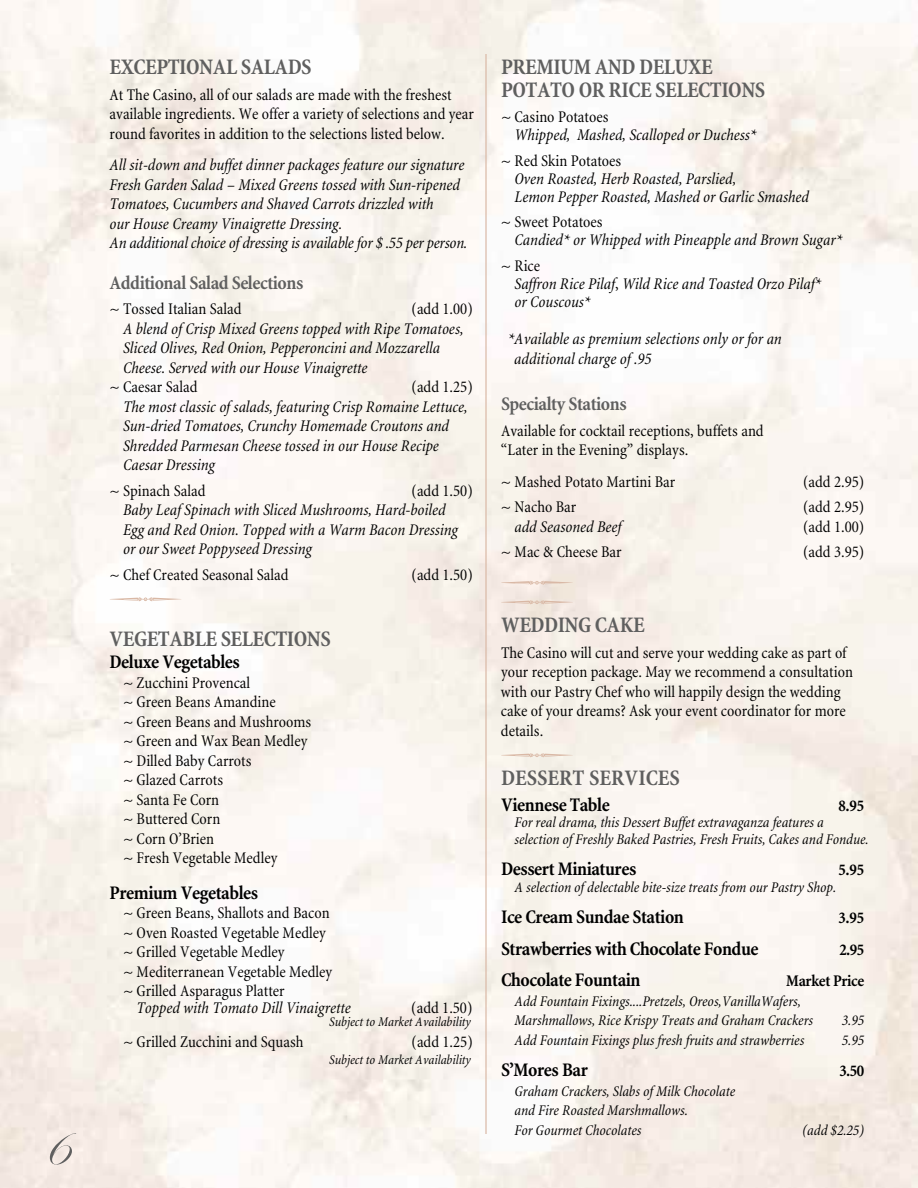
<style>
.page{position:relative;width:918px;height:1188px;background:#fff}
.page>*{position:absolute;margin:0;border:0;box-sizing:border-box;transform-origin:0 0}
.t1{font:54px "Edwardian Script ITC";color:#5f5f5f}
.t2{font:700 condensed 22.5px/22.5px "Minion";letter-spacing:-.02em;color:#5f5f5f}
.t3{font:700 condensed 22.5px "Minion";color:#5f5f5f}
.t4{font:700 condensed 19.5px "Minion";letter-spacing:-.025em;color:#000}
.t5{font:700 condensed 19.5px "Minion";letter-spacing:-.02em;color:#5f5f5f}
.t6{font:condensed 16.5px/19.5px "Minion";color:#000}
.t7{font:italic condensed 16.5px/19.5px "Minion";color:#000}
.t8{font:700 condensed 16.5px "Minion";letter-spacing:-.02em;color:#000}
.t9{font:italic condensed 15px/19.5px "Minion";color:#000}
.t10{font:italic condensed 13.5px "Minion";color:#000}
.s1{color:#d9b8a5}
.s2{font-style:normal}
</style>
<div class="page">
<hr style="left:485px;top:54px;width:2px;height:1080px;background:#d9b8a5">
<h1 class="t1" style="left:41px;top:1114px;width:27px">I</h1>
<h2 class="t2" style="left:110px;top:58px;width:204px">EXCEPTIONAL SALADS</h2>
<p class="t6" style="left:110px;top:86px;width:366px">At The Casino, all of our salads are made with the freshest available ingredients. We offer a variety of selections and year round favorites in addition to the selections listed below.</p>
<p class="t7" style="left:110px;top:157px;width:359px">All sit-down and buffet dinner packages feature our signature Fresh Garden Salad – Mixed Greens tossed with Sun-ripened Tomatoes, Cucumbers and Shaved Carrots drizzled with<br>our House Creamy Vinaigrette Dressing.<br>An additional choice of dressing is availablefor $ .55 per person.</p>
<p class="t5" style="left:110px;top:275px;width:196px">Additional Salad Selections</p>
<p class="t6" style="left:110px;top:301px;width:134px">~ Tossed Italian Salad</p>
<p class="t6" style="left:412px;top:301px;width:63px">(add 1.00)</p>
<p class="t7" style="left:123px;top:320px;width:342px">A blend of Crisp Mixed Greens topped with Ripe Tomatoes,<br>Sliced Olives, Red Onion, Pepperoncini and Mozzarella<br>Cheese. Served with our House Vinaigrette</p>
<p class="t6" style="left:110px;top:379px;width:90px">~ Caesar Salad</p>
<p class="t6" style="left:412px;top:379px;width:63px">(add 1.25)</p>
<p class="t7" style="left:123px;top:398px;width:346px">The most classic of salads, featuring Crisp Romaine Lettuce, Sun-dried Tomatoes, Crunchy Homemade Croutons and Shredded Parmesan Cheese tossed in our House Recipe Caesar Dressing</p>
<p class="t6" style="left:110px;top:482px;width:97px">~ Spinach Salad</p>
<p class="t6" style="left:412px;top:482px;width:63px">(add 1.50)</p>
<p class="t7" style="left:123px;top:502px;width:337px">Baby Leaf Spinach with Sliced Mushrooms, Hard-boiled<br>Egg and Red Onion. Topped with a Warm Bacon Dressing or our Sweet Poppyseed Dressing</p>
<p class="t6" style="left:110px;top:566px;width:12px">~</p>
<p class="t6" style="left:110px;top:566px;width:181px"><span class="s1">□</span>Chef Created Seasonal Salad</p>
<p class="t6" style="left:412px;top:566px;width:63px">(add 1.50)</p>
<h2 class="t2" style="left:110px;top:629px;width:223px">VEGETABLE SELECTIONS</h2>
<p class="t4" style="left:110px;top:655px;width:132px">Deluxe Vegetables</p>
<p class="t6" style="left:123px;top:674px;width:190px">~ Zucchini Provencal<br>~ Green Beans Amandine<br>~ Green Beans and Mushrooms ~ Green and Wax Bean Medley ~ Dilled Baby Carrots<br>~ Glazed Carrots<br>~ Santa Fe Corn<br>~ Buttered Corn<br>~ Corn O’Brien<br>~ Fresh Vegetable Medley</p>
<p class="t4" style="left:110px;top:885px;width:150px">Premium Vegetables</p>
<p class="t6" style="left:123px;top:904px;width:211px">~ Green Beans, Shallots and Bacon ~ Oven Roasted Vegetable Medley ~ Grilled Vegetable Medley<br>~ Mediterranean Vegetable Medley ~ Grilled Asparagus Platter</p>
<p class="t7" style="left:137px;top:999px;width:216px">Topped with Tomato Dill Vinaigrette</p>
<p class="t6" style="left:411px;top:999px;width:63px">(add 1.50)</p>
<p class="t10" style="left:329px;top:1017px;width:143px">Subject to Market Availability</p>
<p class="t6" style="left:123px;top:1033px;width:182px">~ Grilled Zucchini and Squash</p>
<p class="t6" style="left:412px;top:1033px;width:63px">(add 1.25)</p>
<p class="t10" style="left:329px;top:1054px;width:143px">Subject to Market Availability</p>
<h2 class="t2" style="left:501px;top:58px;width:266px">PREMIUM AND DELUXE<br>POTATO OR RICE SELECTIONS</h2>
<p class="t6" style="left:501px;top:109px;width:109px">~ Casino Potatoes</p>
<p class="t7" style="left:514px;top:127px;width:244px">Whipped, Mashed, Scalloped or Duchess*</p>
<p class="t6" style="left:501px;top:152px;width:122px">~ Red Skin Potatoes</p>
<p class="t7" style="left:514px;top:171px;width:296px;line-height:18px">Oven Roasted, Herb Roasted, Parslied,<br>Lemon Pepper Roasted, Mashed or Garlic Smashed</p>
<p class="t6" style="left:501px;top:214px;width:103px">~ Sweet Potatoes</p>
<p class="t7" style="left:514px;top:232px;width:329px">Candied* or Whipped with Pineapple and Brown Sugar*</p>
<p class="t7" style="left:514px;top:258px;width:308px;line-height:18px;text-indent:-13px"><span class="s2">~ Rice<br></span>Saffron Rice Pilaf<span class="s2">,</span> Wild Rice and Toasted Orzo Pilaf* or Couscous*</p>
<p class="t7" style="left:514px;top:331px;width:269px;text-indent:-7px">*Available as premium selections only or for an additional charge of .95</p>
<p class="t5" style="left:501px;top:397px;width:127px">Specialty Stations</p>
<p class="t6" style="left:501px;top:422px;width:264px">Available for cocktail receptions, buffets and “Later in the Evening” displays.</p>
<p class="t6" style="left:501px;top:473px;width:176px">~ Mashed Potato Martini Bar</p>
<p class="t6" style="left:803px;top:473px;width:63px">(add 2.95)</p>
<p class="t6" style="left:501px;top:499px;width:77px">~ Nacho Bar</p>
<p class="t6" style="left:803px;top:499px;width:63px">(add 2.95)</p>
<p class="t7" style="left:514px;top:518px;width:109px">add Seasoned Beef</p>
<p class="t6" style="left:803px;top:518px;width:63px">(add 1.00)</p>
<p class="t6" style="left:501px;top:544px;width:12px">~</p>
<p class="t6" style="left:501px;top:544px;width:122px"><span class="s1">□</span>Mac &amp; Cheese Bar</p>
<p class="t6" style="left:803px;top:544px;width:63px">(add 3.95)</p>
<h2 class="t2" style="left:501px;top:616px;width:145px"><sup>□</sup>WEDDING CAKE</h2>
<p class="t6" style="left:501px;top:644px;width:353px">The Casino will cut and serve your wedding cake as part of your reception package. May we recommend a consultation with our Pastry Chef who will happily design the wedding cake of your dreams? Ask your event coordinator for more d</p>
<p class="t6" style="left:501px;top:722px;width:73px"><span class="s1">□</span>etails.</p>
<h2 class="t3" style="left:501px;top:770px;width:181px">DESSERT SERVICES</h2>
<p class="t4" style="left:501px;top:797px;width:110px">Viennese Table</p>
<p class="t8" style="left:838px;top:799px;width:27px">8.95</p>
<p class="t9" style="left:514px;top:816px;width:356px;line-height:16.5px">For real drama, this Dessert Buffet extravaganza features a selection of Freshly Baked Pastries, Fresh Fruits, Cakes and Fondue.</p>
<p class="t4" style="left:501px;top:862px;width:137px">Dessert Miniatures</p>
<p class="t8" style="left:838px;top:864px;width:27px">5.95</p>
<p class="t9" style="left:514px;top:879px;width:323px">A selection of delectable bite-size treats from our Pastry Shop.</p>
<p class="t4" style="left:501px;top:910px;width:185px">Ice Cream Sundae Station</p>
<p class="t8" style="left:838px;top:912px;width:27px">3.95</p>
<p class="t4" style="left:501px;top:941px;width:259px">Strawberries with Chocolate Fondue</p>
<p class="t8" style="left:840px;top:943px;width:26px">2.95</p>
<p class="t4" style="left:501px;top:973px;width:141px">Chocolate Fountain</p>
<p class="t8" style="left:786px;top:975px;width:79px">Market Price</p>
<p class="t9" style="left:514px;top:993px;width:300px">Add Fountain Fixings....Pretzels, Oreos,VanillaWafers,<br>Marshmallows, Rice Krispy Treats and Graham Crackers</p>
<p class="t9" style="left:842px;top:1012px;width:24px">3.95</p>
<p class="t9" style="left:514px;top:1032px;width:291px">Add Fountain Fixings plus fresh fruits and strawberries</p>
<p class="t9" style="left:842px;top:1032px;width:24px">5.95</p>
<p class="t4" style="left:501px;top:1063px;width:89px">S’Mores Bar</p>
<p class="t8" style="left:840px;top:1065px;width:26px">3.50</p>
<p class="t9" style="left:514px;top:1083px;width:222px">Graham Crackers, Slabs of Milk Chocolate and Fire Roasted Marshmallows.<br>For Gourmet Chocolates</p>
<p class="t9" style="left:802px;top:1122px;width:64px">(add $2.25)</p>
</div>
